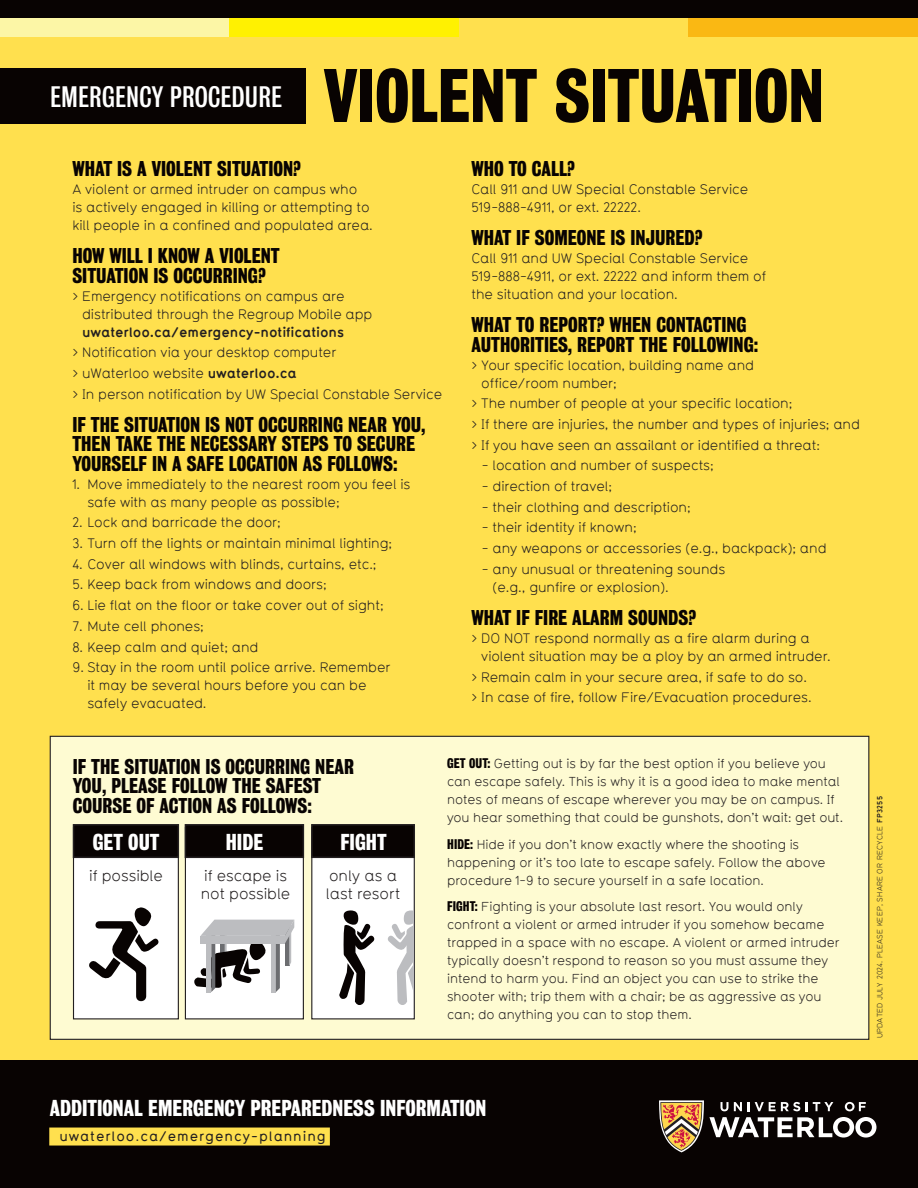
<style>
.page{position:relative;width:918px;height:1188px;background:#ffe04e}
.page>*{position:absolute;margin:0;border:0;box-sizing:border-box;transform-origin:0 0}
.t1{font:700 69px "Bureau Grot Cond";color:#080302}
.t2{font:27px "Bureau Grot Cond";letter-spacing:.01em;color:#fff}
.t3{font:700 21px "Bureau Grot Cond";color:#fff}
.t4{font:700 19.5px/19.5px "Bureau Grot Cond";color:#080302}
.t5{font:15px/18px "Typ 1451 Std";color:#231f20}
.t6{font:13.5px/18px "Typ 1451 Std";color:#231f20}
.t7{font:500 13.5px "Typ 1451 Std";letter-spacing:.075em;color:#231f20}
.t8{font:12.75px/18px "Typ 1451 Std";color:#231f20}
.t9{font:7.5px "Typ 1451 Std";letter-spacing:.03em;color:#231f20}
.s1{font-weight:700}
.s2{font-family:"Bureau Grot Cond";font-weight:700;color:#080302}
</style>
<div class="page">
<div style="left:50px;top:736px;width:819px;height:303px;background:#fefbd2"></div>
<div style="left:0;top:0;width:918px;height:19px;background:#080302"></div>
<div style="left:0;top:19px;width:230px;height:18px;background:#fcf6a6"></div>
<div style="left:230px;top:19px;width:229px;height:18px;background:#fff101"></div>
<div style="left:688px;top:19px;width:230px;height:18px;background:#fab813"></div>
<div style="left:74px;top:827px;width:104px;height:192px;background:#fff"></div>
<div style="left:73px;top:827px;width:106px;height:192px;border:1px solid #231f20"></div>
<div style="left:74px;top:825px;width:104px;height:32px;background:#080302"></div>
<div style="left:73px;top:824px;width:106px;height:34px;border:2px solid #231f20"></div>
<svg style="left:89px;top:907px;width:70px;height:94px"></svg>
<div style="left:312px;top:827px;width:102px;height:192px;background:#fff"></div>
<div style="left:311px;top:827px;width:104px;height:192px;border:1px solid #231f20"></div>
<div style="left:312px;top:825px;width:102px;height:32px;background:#080302"></div>
<div style="left:311px;top:824px;width:104px;height:34px;border:2px solid #231f20"></div>
<svg style="left:339px;top:910px;width:36px;height:95px"></svg>
<svg style="left:388px;top:910px;width:26px;height:95px"></svg>
<div style="left:185px;top:827px;width:118px;height:192px;background:#fff"></div>
<div style="left:185px;top:827px;width:119px;height:192px;border:1px solid #231f20"></div>
<div style="left:185px;top:825px;width:118px;height:32px;background:#080302"></div>
<div style="left:185px;top:824px;width:119px;height:34px;border:2px solid #231f20"></div>
<svg style="left:194px;top:920px;width:100px;height:72px"></svg>
<div style="left:0;top:1061px;width:918px;height:127px;background:#080302"></div>
<svg style="left:659px;top:1100px;width:217px;height:52px"></svg>
<div style="left:49px;top:1128px;width:281px;height:18px;background:#ffe04e"></div>
<div style="left:0;top:68px;width:305px;height:55px;background:#080302"></div>
<p class="t2" style="left:50px;top:81px;width:233px">EMERGENCY PROCEDURE</p>
<p class="t1" style="left:324px;top:56px;width:502px">VIOLENT SITUATION</p>
<p class="t4" style="left:72px;top:159px;width:230px">WHAT IS A VIOLENT SITUATION?</p>
<p class="t6" style="left:72px;top:180px;width:302px">A violent or armed intruder on campus who<br>is actively engaged in killing or attempting to kill people in a confined and populated area.</p>
<p class="t4" style="left:72px;top:246px;width:209px">HOW WILL I KNOW A VIOLENT<br>SITUATION IS OCCURRING?</p>
<p class="t6" style="left:82px;top:286px;width:292px;text-indent:-10px">&gt; Emergency notifications on campus are distributed through the Regroup Mobile app <span class="s1">uwaterloo.ca/emergency-notifications</span></p>
<p class="t6" style="left:72px;top:343px;width:265px">&gt; Notification via your desktop computer</p>
<p class="t6" style="left:72px;top:364px;width:226px">&gt; uWaterloo website <span class="s1">uwaterloo.ca</span></p>
<p class="t6" style="left:72px;top:384px;width:371px">&gt; In person notification by UW Special Constable Service</p>
<p class="t4" style="left:72px;top:415px;width:355px">IF THE SITUATION IS NOT OCCURRING NEAR YOU,</p>
<p class="t4" style="left:72px;top:434px;width:344px">THEN TAKE THE NECESSARY STEPS TO SECURE<br>YOURSELF IN A SAFE LOCATION AS FOLLOWS:</p>
<p class="t6" style="left:87px;top:474px;width:325px;text-indent:-15px">1. Move immediately to the nearest room you feel is safe with as many people as possible;</p>
<p class="t6" style="left:72px;top:513px;width:210px">2. Lock and barricade the door;</p>
<p class="t6" style="left:72px;top:534px;width:321px">3. Turn off the lights or maintain minimal lighting;</p>
<p class="t6" style="left:72px;top:554px;width:306px">4. Cover all windows with blinds, curtains, etc.;</p>
<p class="t6" style="left:72px;top:575px;width:256px">5. Keep back from windows and doors;</p>
<p class="t6" style="left:72px;top:596px;width:313px">6. Lie flat on the floor or take cover out of sight;</p>
<p class="t6" style="left:72px;top:617px;width:133px">7. Mute cell phones;</p>
<p class="t6" style="left:72px;top:637px;width:187px">8. Keep calm and quiet; and</p>
<p class="t6" style="left:87px;top:658px;width:305px;text-indent:-15px">9. Stay in the room until police arrive. Remember it may be several hours before you can be safely evacuated.</p>
<p class="t4" style="left:471px;top:159px;width:105px">WHO TO CALL?</p>
<p class="t6" style="left:471px;top:180px;width:278px">Call 911 and UW Special Constable Service<br>519-888-4911, or ext. 22222.</p>
<p class="t4" style="left:471px;top:228px;width:233px">WHAT IF SOMEONE IS INJURED?</p>
<p class="t6" style="left:471px;top:249px;width:296px">Call 911 and UW Special Constable Service<br>519-888-4911, or ext. 22222 and inform them of the situation and your location.</p>
<p class="t4" style="left:471px;top:315px;width:288px">WHAT TO REPORT? WHEN CONTACTING<br>AUTHORITIES, REPORT THE FOLLOWING:</p>
<p class="t6" style="left:481px;top:355px;width:274px;text-indent:-10px">&gt; Your specific location, building name and office/room number;</p>
<p class="t6" style="left:471px;top:394px;width:322px">&gt; The number of people at your specific location;</p>
<p class="t6" style="left:471px;top:415px;width:390px">&gt; If there are injuries, the number and types of injuries; and</p>
<p class="t6" style="left:471px;top:435px;width:350px">&gt; If you have seen an assailant or identified a threat:</p>
<p class="t6" style="left:482px;top:456px;width:233px">- location and number of suspects;</p>
<p class="t6" style="left:482px;top:477px;width:132px">- direction of travel;</p>
<p class="t6" style="left:482px;top:497px;width:210px">- their clothing and description;</p>
<p class="t6" style="left:482px;top:518px;width:156px">- their identity if known;</p>
<p class="t6" style="left:482px;top:539px;width:346px">- any weapons or accessories (e.g., backpack); and</p>
<p class="t6" style="left:493px;top:560px;width:234px;text-indent:-11px">- any unusual or threatening sounds (e.g., gunfire or explosion).</p>
<p class="t4" style="left:471px;top:608px;width:226px">WHAT IF FIRE ALARM SOUNDS?</p>
<p class="t6" style="left:481px;top:629px;width:351px;text-indent:-10px">&gt; DO NOT respond normally as a fire alarm during a violent situation may be a ploy by an armed intruder.</p>
<p class="t6" style="left:471px;top:667px;width:337px">&gt; Remain calm in your secure area, if safe to do so.</p>
<p class="t6" style="left:471px;top:688px;width:342px">&gt; In case of fire, follow Fire/Evacuation procedures.</p>
<p class="t4" style="left:73px;top:757px;width:283px">IF THE SITUATION IS OCCURRING NEAR<br>YOU, PLEASE FOLLOW THE SAFEST<br>COURSE OF ACTION AS FOLLOWS:</p>
<p class="t3" style="left:93px;top:830px;width:68px">GET OUT</p>
<p class="t5" style="left:89px;top:866px;width:75px">if possible</p>
<p class="t5" style="left:326px;top:866px;width:76px">only as a last resort</p>
<p class="t3" style="left:340px;top:830px;width:48px">FIGHT</p>
<p class="t3" style="left:226px;top:830px;width:39px">HIDE</p>
<p class="t5" style="left:201px;top:866px;width:91px">if escape is not possible</p>
<p class="t8" style="left:447px;top:754px;width:397px"><span class="s2">GET OUT:</span> Getting out is by far the best option if you believe you can escape safely. This is why it is a good idea to make mental notes of means of escape wherever you may be on campus. If you hear something that could be gunshots, don’t wait: get out.</p>
<p class="t8" style="left:447px;top:835px;width:380px"><span class="s2">HIDE:</span> Hide if you don’t know exactly where the shooting is happening or it’s too late to escape safely. Follow the above procedure 1-9 to secure yourself in a safe location.</p>
<p class="t8" style="left:447px;top:897px;width:394px"><span class="s2">FIGHT:</span> Fighting is your absolute last resort. You would only confront a violent or armed intruder if you somehow became trapped in a space with no escape. A violent or armed intruder typically doesn’t respond to reason so you must assume they intend to harm you. Find an object you can use to strike the shooter with; trip them with a chair; be as aggressive as you can; do anything you can to stop them.</p>
<p class="t9" style="left:875px;top:1038px;width:244px;rotate:-90deg">UPDATED JULY 2024. PLEASE KEEP, SHARE OR RECYCLE <span class="s1">FP3255</span></p>
<p class="t3" style="left:50px;top:1096px;width:438px">ADDITIONAL EMERGENCY PREPAREDNESS INFORMATION</p>
<p class="t7" style="left:59px;top:1127px;width:268px">uwaterloo.ca/emergency-planning</p>
</div>
